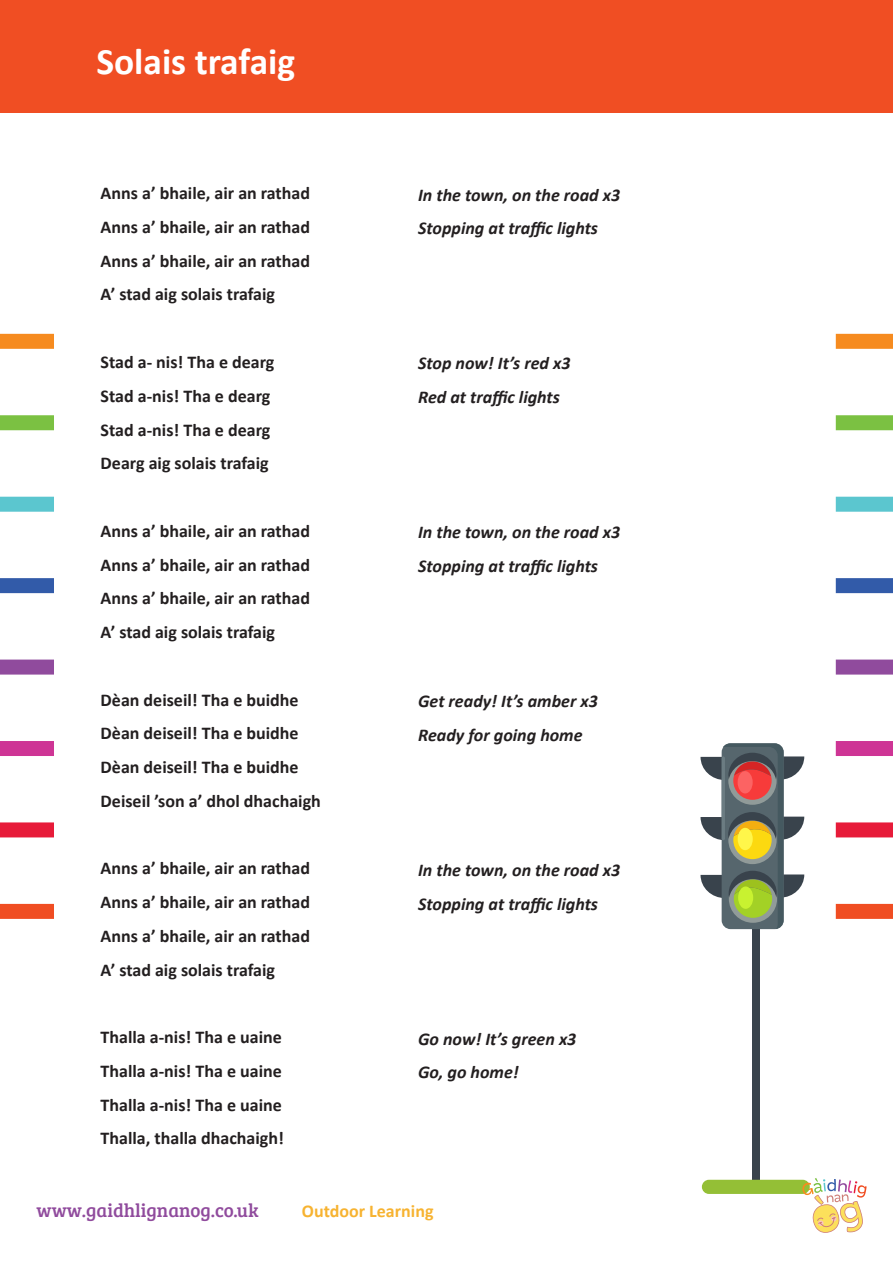
<style>
.page{position:relative;width:893px;height:1263px;background:#fff}
.page>*{position:absolute;margin:0;border:0;box-sizing:border-box;transform-origin:0 0}
.t1{font:700 37.5px "Calibri";color:#fff}
.t2{font:19.05px "Bree Serif";color:#904b9d}
.t3{font:700 18px "Calibri";color:#231f20}
.t4{font:italic 700 18px "Calibri";color:#231f20}
.t5{font:700 18px "Calibri";color:#f7b331}
</style>
<div class="page">
<div style="left:752px;top:909px;width:8px;height:271px;background:#39434c"></div>
<svg style="left:700px;top:743px;width:104px;height:186px"></svg>
<div style="left:702px;top:1180px;width:108px;height:14px;background:#94bf36;border-radius:7px"></div>
<div style="left:0;top:334px;width:54px;height:15px;background:#f68b1f"></div>
<div style="left:0;top:415px;width:54px;height:15px;background:#7bc142"></div>
<div style="left:0;top:497px;width:54px;height:15px;background:#5bc6cf"></div>
<div style="left:0;top:578px;width:54px;height:15px;background:#325ba9"></div>
<div style="left:0;top:659px;width:54px;height:15px;background:#904b9d"></div>
<div style="left:0;top:741px;width:54px;height:15px;background:#ce3595"></div>
<div style="left:0;top:904px;width:54px;height:15px;background:#f04d22"></div>
<div style="left:0;top:822px;width:54px;height:15px;background:#e71b39"></div>
<div style="left:836px;top:334px;width:57px;height:15px;background:#f68b1f"></div>
<div style="left:836px;top:415px;width:57px;height:15px;background:#7bc142"></div>
<div style="left:836px;top:497px;width:57px;height:15px;background:#5bc6cf"></div>
<div style="left:836px;top:578px;width:57px;height:15px;background:#325ba9"></div>
<div style="left:836px;top:659px;width:57px;height:15px;background:#904b9d"></div>
<div style="left:836px;top:741px;width:57px;height:15px;background:#ce3595"></div>
<div style="left:836px;top:904px;width:57px;height:15px;background:#f04d22"></div>
<div style="left:836px;top:822px;width:57px;height:15px;background:#e71b39"></div>
<svg style="left:802px;top:1178px;width:65px;height:55px"></svg>
<div style="left:0;top:0;width:893px;height:113px;background:#f04e23"></div>
<p class="t1" style="left:96px;top:38px;width:200px">Solais trafaig</p>
<p class="t3" style="left:101px;top:182px;width:211px">Anns a’ bhaile, air an rathad</p>
<p class="t3" style="left:101px;top:215px;width:211px">Anns a’ bhaile, air an rathad</p>
<p class="t3" style="left:101px;top:249px;width:211px">Anns a’ bhaile, air an rathad</p>
<p class="t3" style="left:101px;top:283px;width:176px">A’ stad aig solais trafaig</p>
<p class="t3" style="left:101px;top:350px;width:175px">Stad a- nis! Tha e dearg</p>
<p class="t3" style="left:101px;top:384px;width:171px">Stad a-nis! Tha e dearg</p>
<p class="t3" style="left:101px;top:418px;width:171px">Stad a-nis! Tha e dearg</p>
<p class="t3" style="left:101px;top:452px;width:170px">Dearg aig solais trafaig</p>
<p class="t3" style="left:101px;top:519px;width:211px">Anns a’ bhaile, air an rathad</p>
<p class="t3" style="left:101px;top:553px;width:211px">Anns a’ bhaile, air an rathad</p>
<p class="t3" style="left:101px;top:587px;width:211px">Anns a’ bhaile, air an rathad</p>
<p class="t3" style="left:101px;top:621px;width:176px">A’ stad aig solais trafaig</p>
<p class="t3" style="left:101px;top:688px;width:200px">Dèan deiseil! Tha e buidhe</p>
<p class="t3" style="left:101px;top:722px;width:200px">Dèan deiseil! Tha e buidhe</p>
<p class="t3" style="left:101px;top:756px;width:200px">Dèan deiseil! Tha e buidhe</p>
<p class="t3" style="left:101px;top:789px;width:222px">Deiseil ’son a’ dhol dhachaigh</p>
<p class="t3" style="left:101px;top:857px;width:211px">Anns a’ bhaile, air an rathad</p>
<p class="t3" style="left:101px;top:891px;width:211px">Anns a’ bhaile, air an rathad</p>
<p class="t3" style="left:101px;top:924px;width:211px">Anns a’ bhaile, air an rathad</p>
<p class="t3" style="left:101px;top:958px;width:176px">A’ stad aig solais trafaig</p>
<p class="t3" style="left:101px;top:1026px;width:183px">Thalla a-nis! Tha e uaine</p>
<p class="t3" style="left:101px;top:1059px;width:183px">Thalla a-nis! Tha e uaine</p>
<p class="t3" style="left:101px;top:1093px;width:183px">Thalla a-nis! Tha e uaine</p>
<p class="t3" style="left:101px;top:1127px;width:185px">Thalla, thalla dhachaigh!</p>
<p class="t4" style="left:418px;top:183px;width:204px">In the town, on the road x3</p>
<p class="t4" style="left:418px;top:217px;width:181px">Stopping at traffic lights</p>
<p class="t4" style="left:418px;top:352px;width:154px">Stop now! It’s red x3</p>
<p class="t4" style="left:418px;top:386px;width:143px">Red at traffic lights</p>
<p class="t4" style="left:418px;top:521px;width:204px">In the town, on the road x3</p>
<p class="t4" style="left:418px;top:554px;width:181px">Stopping at traffic lights</p>
<p class="t4" style="left:418px;top:690px;width:181px">Get ready! It’s amber x3</p>
<p class="t4" style="left:418px;top:723px;width:166px">Ready for going home</p>
<p class="t4" style="left:418px;top:858px;width:204px">In the town, on the road x3</p>
<p class="t4" style="left:418px;top:892px;width:181px">Stopping at traffic lights</p>
<p class="t4" style="left:418px;top:1027px;width:160px">Go now! It’s green x3</p>
<p class="t4" style="left:418px;top:1061px;width:102px">Go, go home!</p>
<p class="t2" style="left:37px;top:1196px;width:224px">www.gaidhlignanog.co.uk</p>
<p class="t5" style="left:302px;top:1199px;width:133px">Outdoor Learning</p>
</div>
